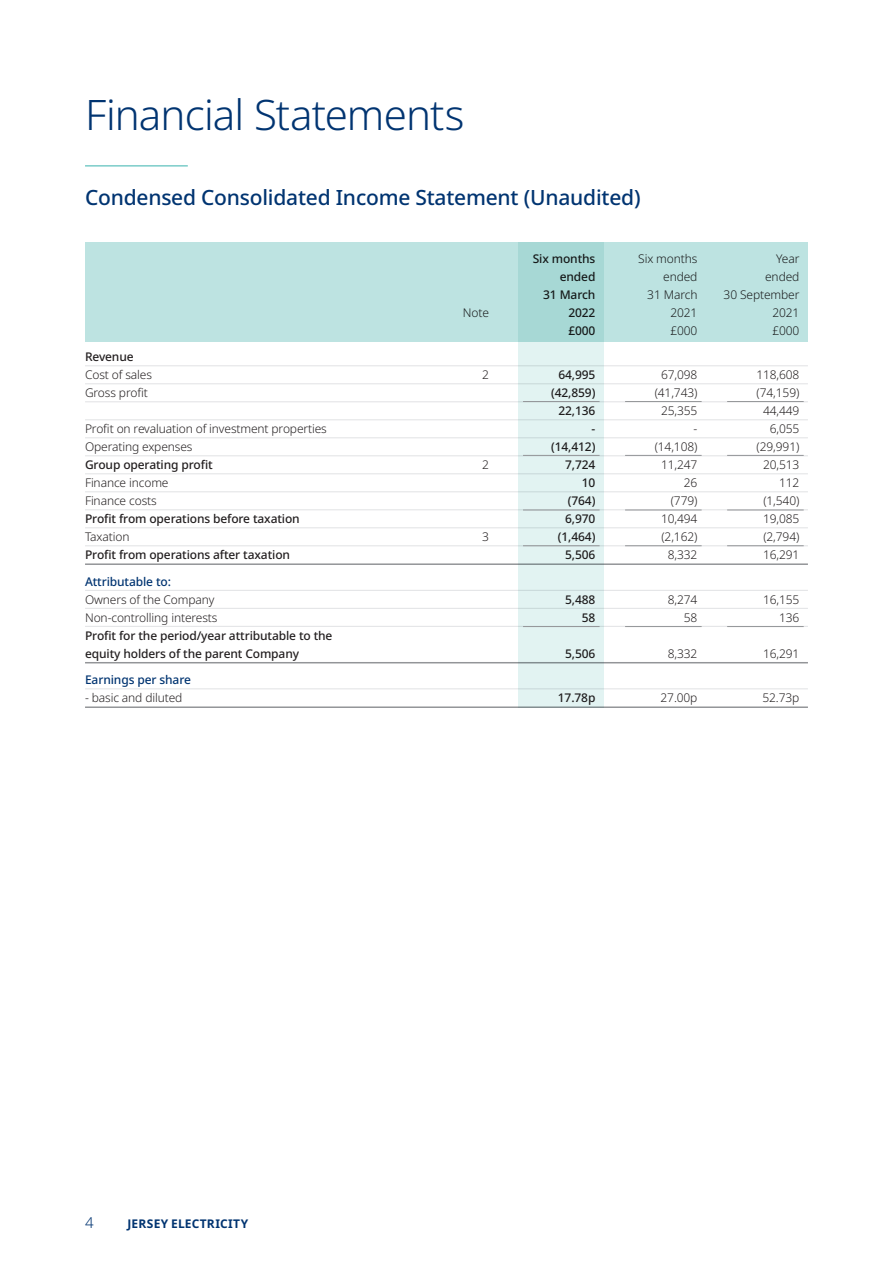
<style>
.page{position:relative;width:893px;height:1263px;background:#fff}
.page>*{position:absolute;margin:0;border:0;box-sizing:border-box;transform-origin:0 0}
.t1{font:300 42px "Noto Sans";letter-spacing:-.02em;color:#013471}
.t2{font:500 21px "Noto Sans";letter-spacing:-.01em;color:#013471}
.t3{font:300 15px "Noto Sans";color:#013471}
.t4{font:300 12px "Noto Sans";letter-spacing:-.01em;color:#231f20}
.t5{font:500 12px/18px "Noto Sans";letter-spacing:-.01em;color:#231f20}
.t6{font:500 12px "Noto Sans";letter-spacing:-.01em;color:#013471}
.t7{font:700 12px "Noto Sans";letter-spacing:.015em;color:#013471}
</style>
<div class="page">
<hr style="left:85px;top:165px;width:103px;height:2px;background:#7accc8">
<div style="left:85px;top:242px;width:723px;height:100px;background:#bde3e1"></div>
<svg style="left:519px;top:242px;width:85px;height:464px;background:#d4eceb"></svg>
<hr style="left:85px;top:365px;width:723px;height:1px;background:#e1e2e4">
<hr style="left:85px;top:383px;width:723px;height:1px;background:#e1e2e4">
<hr style="left:85px;top:401px;width:723px;height:1px;background:#e1e2e4">
<hr style="left:85px;top:419px;width:723px;height:1px;background:#e1e2e4">
<hr style="left:85px;top:437px;width:723px;height:1px;background:#e1e2e4">
<hr style="left:85px;top:455px;width:723px;height:1px;background:#e1e2e4">
<hr style="left:85px;top:473px;width:723px;height:1px;background:#e1e2e4">
<hr style="left:85px;top:491px;width:723px;height:1px;background:#e1e2e4">
<hr style="left:85px;top:509px;width:723px;height:1px;background:#e1e2e4">
<hr style="left:85px;top:527px;width:723px;height:1px;background:#e1e2e4">
<hr style="left:85px;top:545px;width:723px;height:1px;background:#e1e2e4">
<hr style="left:85px;top:563px;width:723px;height:2px;background:#939598">
<hr style="left:85px;top:590px;width:723px;height:1px;background:#e1e2e4">
<hr style="left:85px;top:608px;width:723px;height:1px;background:#e1e2e4">
<hr style="left:85px;top:626px;width:723px;height:1px;background:#e1e2e4">
<hr style="left:85px;top:662px;width:723px;height:1px;background:#939598">
<hr style="left:85px;top:688px;width:723px;height:1px;background:#e1e2e4">
<hr style="left:85px;top:706px;width:723px;height:2px;background:#939598">
<hr style="left:523px;top:401px;width:77px;height:1px;background:#939598">
<hr style="left:625px;top:401px;width:77px;height:1px;background:#939598">
<hr style="left:727px;top:401px;width:77px;height:1px;background:#939598">
<hr style="left:523px;top:455px;width:77px;height:1px;background:#939598">
<hr style="left:625px;top:455px;width:77px;height:1px;background:#939598">
<hr style="left:727px;top:455px;width:77px;height:1px;background:#939598">
<hr style="left:523px;top:510px;width:77px;height:1px;background:#939598">
<hr style="left:625px;top:510px;width:77px;height:1px;background:#939598">
<hr style="left:727px;top:510px;width:77px;height:1px;background:#939598">
<hr style="left:523px;top:545px;width:77px;height:1px;background:#939598">
<hr style="left:625px;top:545px;width:77px;height:1px;background:#939598">
<hr style="left:727px;top:545px;width:77px;height:1px;background:#939598">
<hr style="left:523px;top:626px;width:77px;height:1px;background:#939598">
<hr style="left:625px;top:626px;width:77px;height:1px;background:#939598">
<hr style="left:727px;top:626px;width:77px;height:1px;background:#939598">
<p class="t1" style="left:85px;top:85px;width:381px">Financial Statements</p>
<p class="t2" style="left:85px;top:183px;width:557px">Condensed Consolidated Income Statement (Unaudited)</p>
<p class="t5" style="left:533px;top:250px;width:64px">Six months</p>
<p class="t4" style="left:638px;top:250px;width:61px">Six months</p>
<p class="t4" style="left:776px;top:250px;width:25px">Year</p>
<p class="t5" style="left:560px;top:268px;width:37px">ended</p>
<p class="t4" style="left:663px;top:268px;width:36px">ended</p>
<p class="t4" style="left:765px;top:268px;width:36px">ended</p>
<p class="t5" style="left:543px;top:286px;width:54px">31 March</p>
<p class="t4" style="left:647px;top:286px;width:52px">31 March</p>
<p class="t4" style="left:724px;top:286px;width:77px">30 September</p>
<p class="t4" style="left:463px;top:304px;width:28px">Note</p>
<p class="t5" style="left:568px;top:304px;width:29px">2022</p>
<p class="t4" style="left:670px;top:304px;width:29px">2021</p>
<p class="t4" style="left:772px;top:304px;width:29px">2021</p>
<p class="t5" style="left:568px;top:322px;width:29px">£000</p>
<p class="t4" style="left:670px;top:322px;width:29px">£000</p>
<p class="t4" style="left:772px;top:322px;width:29px">£000</p>
<p class="t5" style="left:85px;top:348px;width:50px">Revenue</p>
<p class="t4" style="left:85px;top:366px;width:68px">Cost of sales</p>
<p class="t4" style="left:482px;top:366px;width:8px">2</p>
<p class="t5" style="left:558px;top:366px;width:38px">64,995</p>
<p class="t4" style="left:661px;top:366px;width:38px">67,098</p>
<p class="t4" style="left:756px;top:366px;width:45px">118,608</p>
<p class="t4" style="left:85px;top:384px;width:64px">Gross profit</p>
<p class="t5" style="left:551px;top:384px;width:46px">(42,859)</p>
<p class="t4" style="left:655px;top:384px;width:44px">(41,743)</p>
<p class="t4" style="left:757px;top:384px;width:44px">(74,159)</p>
<p class="t5" style="left:558px;top:402px;width:38px">22,136</p>
<p class="t4" style="left:661px;top:402px;width:38px">25,355</p>
<p class="t4" style="left:763px;top:402px;width:38px">44,449</p>
<p class="t4" style="left:85px;top:420px;width:243px">Profit on revaluation of investment properties</p>
<p class="t5" style="left:592px;top:420px;width:5px">-</p>
<p class="t4" style="left:694px;top:420px;width:5px">-</p>
<p class="t4" style="left:770px;top:420px;width:31px">6,055</p>
<p class="t4" style="left:85px;top:438px;width:109px">Operating expenses</p>
<p class="t5" style="left:551px;top:438px;width:46px">(14,412)</p>
<p class="t4" style="left:655px;top:438px;width:44px">(14,108)</p>
<p class="t4" style="left:757px;top:438px;width:44px">(29,991)</p>
<p class="t5" style="left:85px;top:456px;width:129px">Group operating profit</p>
<p class="t4" style="left:482px;top:456px;width:8px">2</p>
<p class="t5" style="left:565px;top:456px;width:32px">7,724</p>
<p class="t4" style="left:661px;top:456px;width:38px">11,247</p>
<p class="t4" style="left:763px;top:456px;width:38px">20,513</p>
<p class="t4" style="left:85px;top:474px;width:85px">Finance income</p>
<p class="t5" style="left:582px;top:474px;width:15px">10</p>
<p class="t4" style="left:684px;top:474px;width:15px">26</p>
<p class="t4" style="left:779px;top:474px;width:22px">112</p>
<p class="t4" style="left:85px;top:492px;width:73px">Finance costs</p>
<p class="t5" style="left:568px;top:492px;width:29px">(764)</p>
<p class="t4" style="left:671px;top:492px;width:28px">(779)</p>
<p class="t4" style="left:763px;top:492px;width:38px">(1,540)</p>
<p class="t5" style="left:85px;top:510px;width:216px">Profit from operations before taxation</p>
<p class="t5" style="left:565px;top:510px;width:32px">6,970</p>
<p class="t4" style="left:661px;top:510px;width:38px">10,494</p>
<p class="t4" style="left:763px;top:510px;width:38px">19,085</p>
<p class="t4" style="left:85px;top:528px;width:46px">Taxation</p>
<p class="t4" style="left:482px;top:528px;width:8px">3</p>
<p class="t5" style="left:558px;top:528px;width:39px">(1,464)</p>
<p class="t4" style="left:661px;top:528px;width:38px">(2,162)</p>
<p class="t4" style="left:763px;top:528px;width:38px">(2,794)</p>
<p class="t5" style="left:85px;top:546px;width:207px">Profit from operations after taxation</p>
<p class="t5" style="left:565px;top:546px;width:32px">5,506</p>
<p class="t4" style="left:668px;top:546px;width:31px">8,332</p>
<p class="t4" style="left:763px;top:546px;width:38px">16,291</p>
<p class="t6" style="left:85px;top:573px;width:87px">Attributable to:</p>
<p class="t4" style="left:85px;top:591px;width:131px">Owners of the Company</p>
<p class="t5" style="left:565px;top:591px;width:32px">5,488</p>
<p class="t4" style="left:668px;top:591px;width:31px">8,274</p>
<p class="t4" style="left:763px;top:591px;width:38px">16,155</p>
<p class="t4" style="left:85px;top:609px;width:134px">Non-controlling interests</p>
<p class="t5" style="left:582px;top:609px;width:15px">58</p>
<p class="t4" style="left:684px;top:609px;width:15px">58</p>
<p class="t4" style="left:779px;top:609px;width:22px">136</p>
<p class="t5" style="left:85px;top:627px;width:249px">Profit for the period/year attributable to the equity holders of the parent Company</p>
<p class="t5" style="left:565px;top:645px;width:32px">5,506</p>
<p class="t4" style="left:668px;top:645px;width:31px">8,332</p>
<p class="t4" style="left:763px;top:645px;width:38px">16,291</p>
<p class="t6" style="left:85px;top:671px;width:107px">Earnings per share</p>
<p class="t4" style="left:85px;top:689px;width:99px">- basic and diluted</p>
<p class="t5" style="left:558px;top:689px;width:39px">17.78p</p>
<p class="t4" style="left:661px;top:689px;width:38px">27.00p</p>
<p class="t4" style="left:762px;top:689px;width:38px">52.73p</p>
<p class="t3" style="left:85px;top:1212px;width:10px">4</p>
<p class="t7" style="left:128px;top:1215px;width:122px">JERSEY ELECTRICITY</p>
</div>
